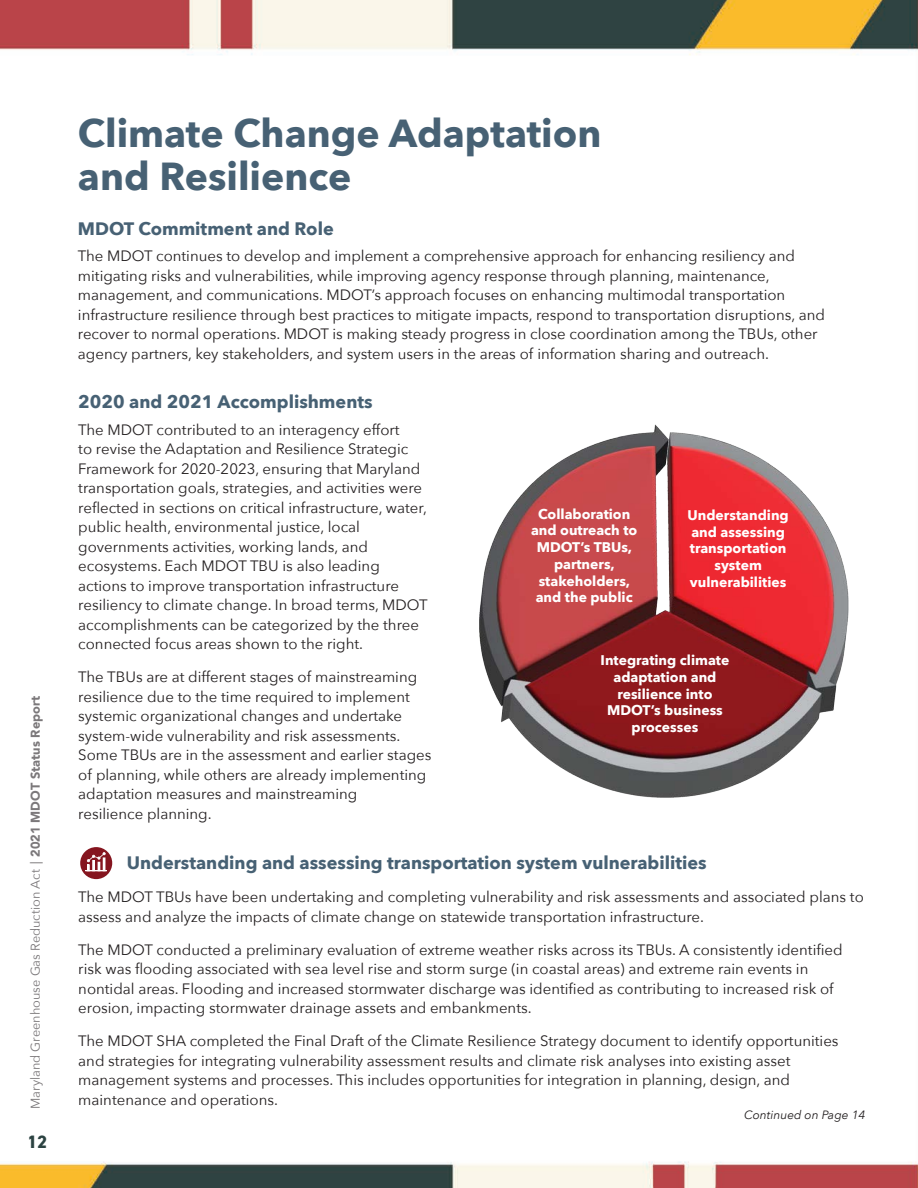
<style>
.page{position:relative;width:918px;height:1188px;background:#fff}
.page>*{position:absolute;margin:0;border:0;box-sizing:border-box;transform-origin:0 0}
.t1{font:700 39px/42.6px "Avenir Next";color:#476174}
.t2{font:700 18px "Avenir Next";color:#476174}
.t3{font:800 18px "DIN2014";color:#2c4342}
.t4{font:15px/19.5px "Avenir Next";color:#231f20}
.t5{font:700 13.95px/16.8px "Avenir Next";color:#fff;text-align:center}
.t6{font:12.75px "Avenir Next";color:#7b787a}
.t7{font:italic 12px "Avenir Next";color:#231f20}
.s1{font-family:"Century 725 BT"}
.s2{font-family:"Avenir";font-weight:900}
</style>
<div class="page">
<img style="left:0;top:0;width:918px;height:1188px">
<img style="left:479px;top:423px;width:370px;height:375px">
<div style="left:80px;top:847px;width:32px;height:32px;background:#85151f;border-radius:50%"></div>
<svg style="left:85px;top:852px;width:22px;height:19px"></svg>
<p class="t6" style="left:25px;top:1109px;width:415px;rotate:-90deg">Maryland Greenhouse Gas Reduction Act <span class="s1">|</span> <span class="s2">2021 MDOT Status Report</span></p>
<p class="t3" style="left:27px;top:1130px;width:22px">12</p>
<p class="t1" style="left:78px;top:112px;width:525px">Climate Change Adaptation and Resilience</p>
<p class="t2" style="left:78px;top:213px;width:257px">MDOT Commitment and Role</p>
<p class="t4" style="left:78px;top:246px;width:749px">The MDOT continues to develop and implement a comprehensive approach for enhancing resiliency and mitigating risks and vulnerabilities, while improving agency response through planning, maintenance, management, and communications. MDOT’s approach focuses on enhancing multimodal transportation infrastructure resilience through best practices to mitigate impacts, respond to transportation disruptions, and recover to normal operations. MDOT is making steady progress in close coordination among the TBUs, other agency partners, key stakeholders, and system users in the areas of information sharing and outreach.</p>
<p class="t2" style="left:78px;top:386px;width:296px">2020 and 2021 Accomplishments</p>
<p class="t4" style="left:78px;top:419px;width:351px">The MDOT contributed to an interagency effort<br>to revise the Adaptation and Resilience Strategic Framework for 2020-2023, ensuring that Maryland transportation goals, strategies, and activities were reflected in sections on critical infrastructure, water, public health, environmental justice, local governments activities, working lands, and ecosystems. Each MDOT TBU is also leading actions to improve transportation infrastructure resiliency to climate change. In broad terms, MDOT accomplishments can be categorized by the three connected focus areas shown to the right.</p>
<p class="t4" style="left:78px;top:667px;width:355px">The TBUs are at different stages of mainstreaming resilience due to the time required to implement systemic organizational changes and undertake system-wide vulnerability and risk assessments.<br>Some TBUs are in the assessment and earlier stages of planning, while others are already implementing adaptation measures and mainstreaming<br>resilience planning.</p>
<p class="t2" style="left:127px;top:847px;width:581px">Understanding and assessing transportation system vulnerabilities</p>
<p class="t4" style="left:78px;top:887px;width:787px">The MDOT TBUs have been undertaking and completing vulnerability and risk assessments and associated plans to assess and analyze the impacts of climate change on statewide transportation infrastructure.</p>
<p class="t4" style="left:78px;top:939px;width:766px">The MDOT conducted a preliminary evaluation of extreme weather risks across its TBUs. A consistently identified risk was flooding associated with sea level rise and storm surge (in coastal areas) and extreme rain events in nontidal areas. Flooding and increased stormwater discharge was identified as contributing to increased risk of erosion, impacting stormwater drainage assets and embankments.</p>
<p class="t4" style="left:78px;top:1031px;width:762px">The MDOT SHA completed the Final Draft of the Climate Resilience Strategy document to identify opportunities and strategies for integrating vulnerability assessment results and climate risk analyses into existing asset management systems and processes. This includes opportunities for integration in planning, design, and maintenance and operations.</p>
<p class="t7" style="left:744px;top:1105px;width:123px">Continued on Page 14</p>
<p class="t5" style="left:531px;top:505px;width:108px">Collaboration and outreach to<br>MDOT’s TBUs, partners, stakeholders, and the public</p>
<p class="t5" style="left:688px;top:506px;width:103px">Understanding and assessing transportation system vulnerabilities</p>
<p class="t5" style="left:601px;top:652px;width:130px">Integrating climate adaptation and resilience into<br>MDOT’s business processes</p>
</div>
